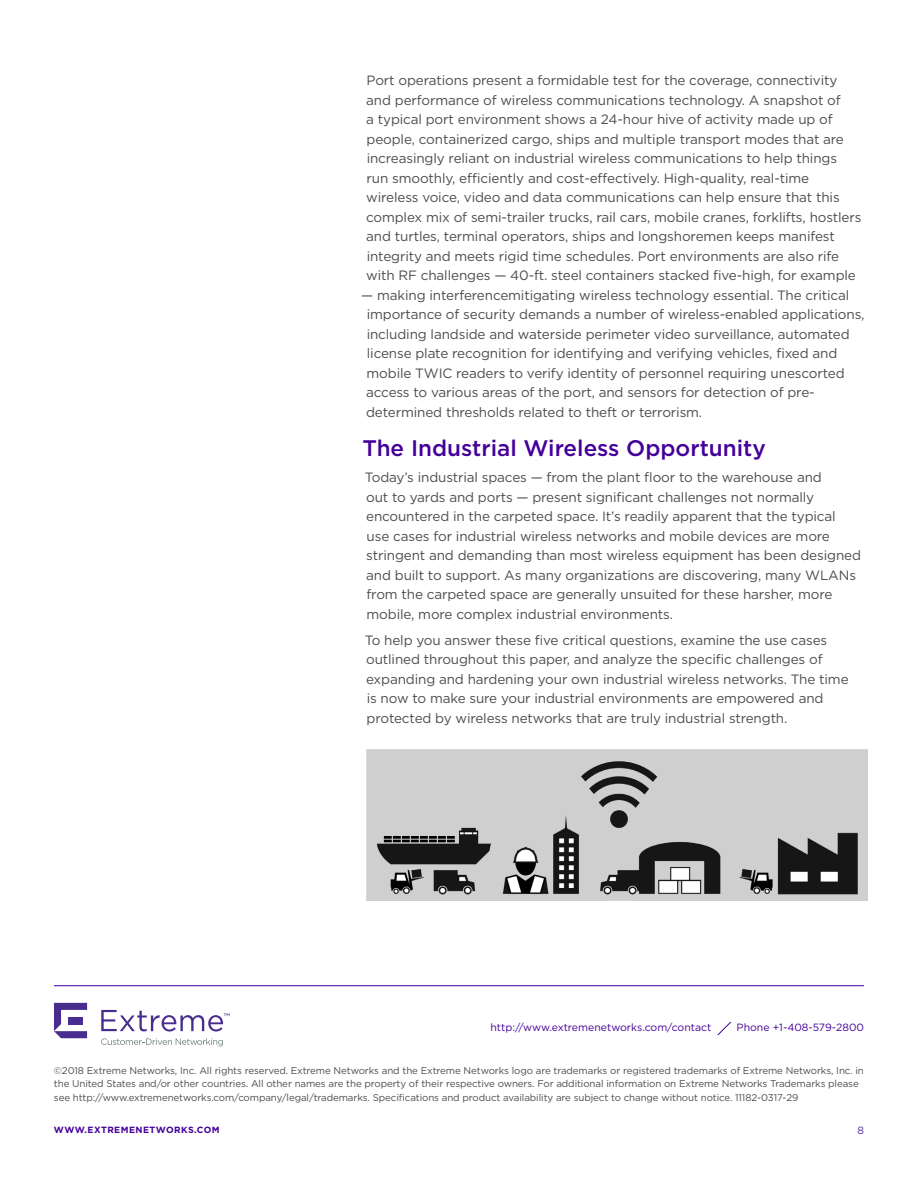
<style>
.page{position:relative;width:918px;height:1188px;background:#fff}
.page>*{position:absolute;margin:0;border:0;box-sizing:border-box;transform-origin:0 0}
.t1{font:500 22.5px "Gotham";color:#409}
.Body{font:13.5px/19.5px "Gotham";letter-spacing:-.01em;color:#4b4c4d}
.t2{font:10.5px "Gotham";color:#409}
.t3{font:10.5px "Gotham";color:#6026a8}
.t4{font:9.75px/13.5px "Gotham";letter-spacing:-.01em;color:#4b4c4d}
.t5{font:700 9px "Gotham";letter-spacing:.05em;color:#409}
</style>
<div class="page">
<hr style="left:54px;top:985px;width:810px;height:1px;background:#409">
<svg style="left:717px;top:1022px;width:15px;height:13px"></svg>
<svg style="left:101px;top:1038px;width:122px;height:8px"></svg>
<svg style="left:54px;top:1003px;width:33px;height:35px"></svg>
<svg style="left:101px;top:1010px;width:128px;height:22px"></svg>
<img style="left:366px;top:749px;width:501px;height:151px">
<p class="Body" style="left:366px;top:71px;width:497px">Port operations present a formidable test for the coverage, connectivity and performance of wireless communications technology. A snapshot of<br>a typical port environment shows a 24-hour hive of activity made up of people, containerized cargo, ships and multiple transport modes that are increasingly reliant on industrial wireless communications to help things run smoothly, efficiently and cost-effectively. High-quality, real-time wireless voice, video and data communications can help ensure that this complex mix of semi-trailer trucks, rail cars, mobile cranes, forklifts, hostlers and turtles, terminal operators, ships and longshoremen keeps manifest integrity and meets rigid time schedules. Port environments are also rife with RF challenges — 40-ft. steel containers stacked five-high, for example</p>
<p class="Body" style="left:366px;top:285px;width:500px;text-indent:-5px">— making interferencemitigating wireless technology essential. The critical importance of security demands a number of wireless-enabled applications, including landside and waterside perimeter video surveillance, automated license plate recognition for identifying and verifying vehicles, fixed and mobile TWIC readers to verify identity of personnel requiring unescorted access to various areas of the port, and sensors for detection of pre&shy;determined thresholds related to theft or terrorism.</p>
<h2 class="t1" style="left:362px;top:433px;width:405px">The Industrial Wireless Opportunity</h2>
<p class="Body" style="left:365px;top:467px;width:498px">Today’s industrial spaces — from the plant floor to the warehouse and<br>out to yards and ports — present significant challenges not normally encountered in the carpeted space. It’s readily apparent that the typical<br>use cases for industrial wireless networks and mobile devices are more stringent and demanding than most wireless equipment has been designed and built to support. As many organizations are discovering, many WLANs from the carpeted space are generally unsuited for these harsher, more mobile, more complex industrial environments.</p>
<p class="Body" style="left:365px;top:630px;width:485px">To help you answer these five critical questions, examine the use cases outlined throughout this paper, and analyze the specific challenges of expanding and hardening your own industrial wireless networks. The time is now to make sure your industrial environments are empowered and protected by wireless networks that are truly industrial strength.</p>
<p class="t2" style="left:490px;top:1021px;width:223px">http://www.extremenetworks.com/contact</p>
<p class="t2" style="left:737px;top:1021px;width:129px">Phone +1-408-579-2800</p>
<p class="t4" style="left:54px;top:1064px;width:812px">©2018 Extreme Networks, Inc. All rights reserved. Extreme Networks and the Extreme Networks logo are trademarks or registered trademarks of Extreme Networks, Inc. in the United States and/or other countries. All other names are the property of their respective owners. For additional information on Extreme Networks Trademarks please see http://www.extremenetworks.com/company/legal/trademarks. Specifications and product availability are subject to change without notice. 11182-0317-29</p>
<p class="t3" style="left:857px;top:1124px;width:8px">8</p>
<p class="t5" style="left:54px;top:1124px;width:167px">WWW.EXTREMENETWORKS.COM</p>
</div>
